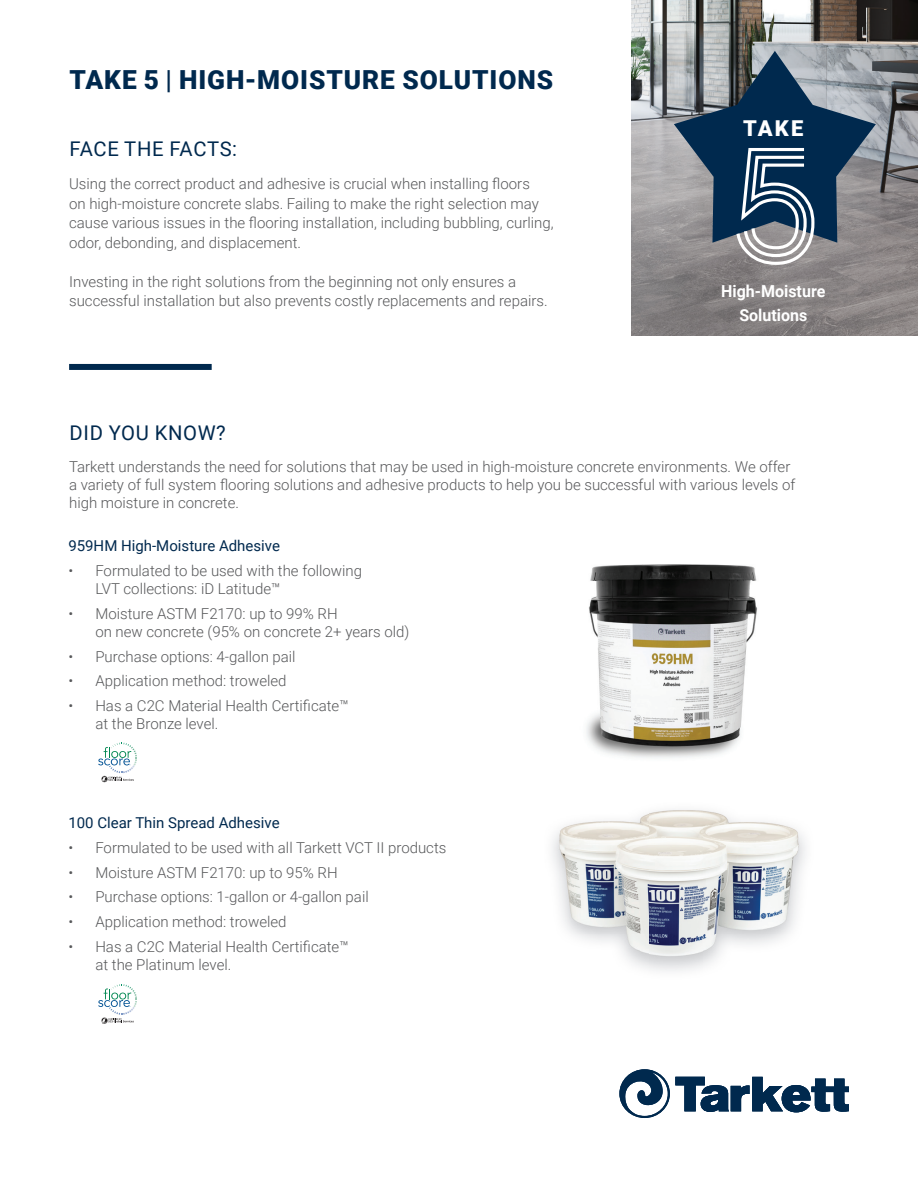
<style>
.page{position:relative;width:918px;height:1188px;background:#fff}
.page>*{position:absolute;margin:0;border:0;box-sizing:border-box;transform-origin:0 0}
.t1{font:900 26.25px "Roboto";letter-spacing:.035em;color:#00294e}
.t2{font:900 21.9px "Roboto";color:#fff}
.t3{font:20.25px "Roboto";letter-spacing:.035em;color:#00294e}
.t4{font:700 16.5px/23.2px "Roboto";color:#fff;text-align:center}
.t5{font:300 15px/18px "Roboto";color:#57585a}
.t6{font:15px "Roboto";color:#00294e}
.s1{font-weight:500}
</style>
<div class="page">
<img style="left:632px;top:0;width:286px;height:336px">
<svg style="left:674px;top:51px;width:202px;height:215px;background:#5d6e7f"></svg>
<svg style="left:619px;top:1069px;width:230px;height:49px"></svg>
<div style="left:69px;top:364px;width:143px;height:6px;background:#00294e"></div>
<img style="left:586px;top:564px;width:172px;height:194px">
<img style="left:552px;top:810px;width:254px;height:161px">
<img style="left:552px;top:810px;width:42px;height:7px">
<img style="left:552px;top:946px;width:42px;height:25px">
<svg style="left:98px;top:743px;width:39px;height:39px"></svg>
<svg style="left:98px;top:984px;width:39px;height:40px"></svg>
<h1 class="t1" style="left:70px;top:61px;width:485px">TAKE 5 <span class="s1">|</span> HIGH-MOISTURE SOLUTIONS</h1>
<h3 class="t3" style="left:69px;top:135px;width:169px">FACE THE FACTS:</h3>
<p class="t5" style="left:69px;top:174px;width:486px;line-height:19.5px">Using the correct product and adhesive is crucial when installing floors<br>on high-moisture concrete slabs. Failing to make the right selection may cause various issues in the flooring installation, including bubbling, curling, odor, debonding, and displacement.</p>
<p class="t5" style="left:69px;top:271px;width:480px;line-height:19.5px">Investing in the right solutions from the beginning not only ensures a successful installation but also prevents costly replacements and repairs.</p>
<h2 class="t2" style="left:743px;top:113px;width:62px">TAKE</h2>
<p class="t4" style="left:721px;top:279px;width:106px">High-Moisture<br>Solutions</p>
<h3 class="t3" style="left:69px;top:419px;width:158px">DID YOU KNOW?</h3>
<p class="t5" style="left:69px;top:457px;width:728px">Tarkett understands the need for solutions that may be used in high-moisture concrete environments. We offer a variety of full system flooring solutions and adhesive products to help you be successful with various levels of high moisture in concrete.</p>
<p class="t6" style="left:68px;top:536px;width:213px">959HM High-Moisture Adhesive</p>
<p class="t5" style="left:95px;top:561px;width:268px;text-indent:-27px">• Formulated to be used with the following<br>LVT collections: iD Latitude™</p>
<p class="t5" style="left:95px;top:604px;width:316px;text-indent:-27px">• Moisture ASTM F2170: up to 99% RH<br>on new concrete (95% on concrete 2+ years old)</p>
<p class="t5" style="left:68px;top:647px;width:229px">• Purchase options: 4-gallon pail</p>
<p class="t5" style="left:68px;top:671px;width:220px">• Application method: troweled</p>
<p class="t5" style="left:95px;top:696px;width:255px;text-indent:-27px">• Has a C2C Material Health Certificate™ at the Bronze level.</p>
<p class="t6" style="left:68px;top:812px;width:213px">100 Clear Thin Spread Adhesive</p>
<p class="t5" style="left:68px;top:838px;width:380px">• Formulated to be used with all Tarkett VCT II products</p>
<p class="t5" style="left:68px;top:863px;width:271px">• Moisture ASTM F2170: up to 95% RH</p>
<p class="t5" style="left:68px;top:887px;width:302px">• Purchase options: 1-gallon or 4-gallon pail</p>
<p class="t5" style="left:68px;top:912px;width:220px">• Application method: troweled</p>
<p class="t5" style="left:95px;top:937px;width:255px;text-indent:-27px">• Has a C2C Material Health Certificate™ at the Platinum level.</p>
</div>
